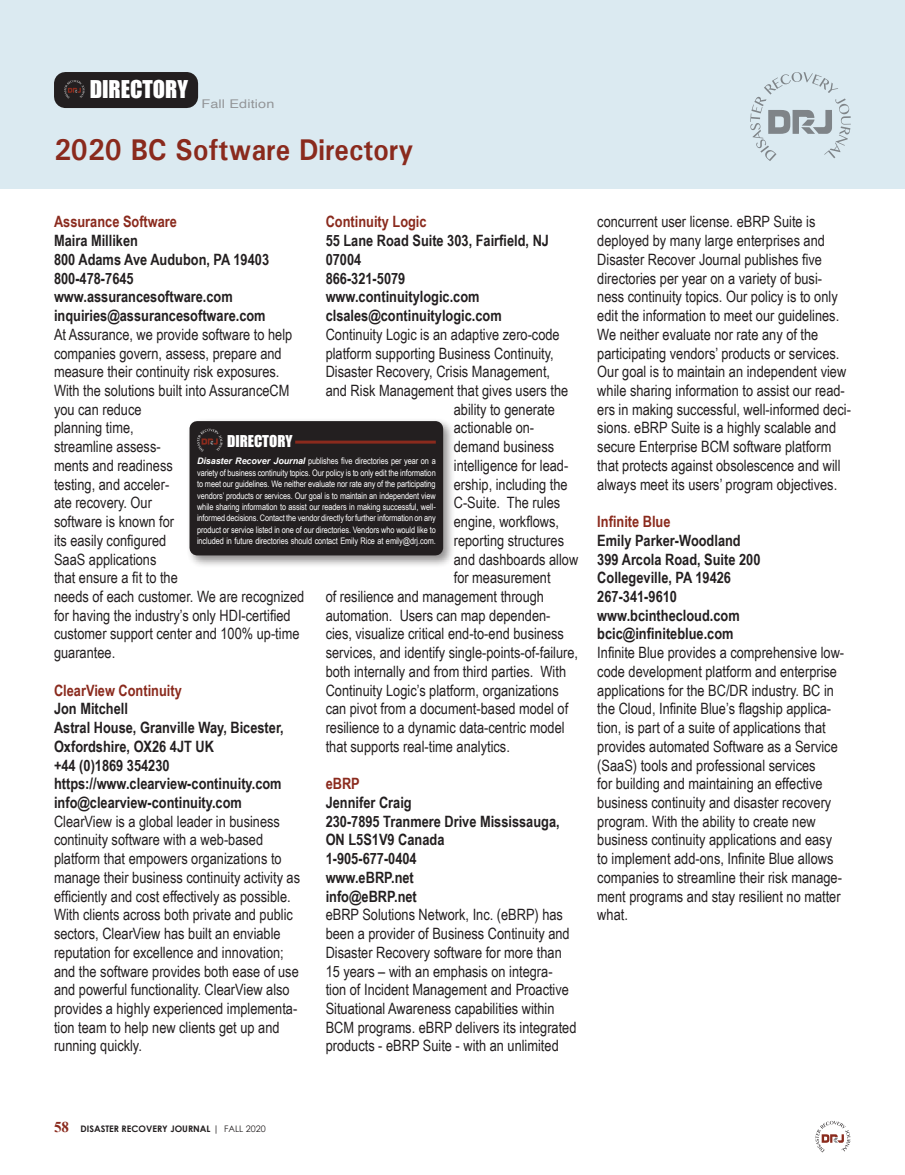
<style>
.page{position:relative;width:905px;height:1175px;background:#fff}
.page>*{position:absolute;margin:0;border:0;box-sizing:border-box;transform-origin:0 0}
.t1{font:700 30px "Univers";color:#8a2a1d;scale:.9 1}
.t2{font:15.6px/18.8px "Arial Narrow";color:#231f20}
.t3{font:700 15.6px/18.8px "Arial Narrow";color:#231f20}
.t4{font:700 15.6px "Arial Narrow";color:#8a2a1d}
.t5{font:15px "Impact";color:#fff}
.t6{font:12px "Helvetica";letter-spacing:.01em;color:#939598;scale:1.2 1}
.t7{font:9px/11.4px "Arial Narrow";letter-spacing:-.01em;color:#fff;text-align:justify}
.t8{font:700 9px "Century Gothic";color:#231f20}
.s1{font-family:"Arial";font-weight:700;font-style:italic}
.s2{font-family:"Times New Roman";font-size:15px;color:#8a2a1d}
.s3{font-weight:400}
</style>
<div class="page">
<svg style="left:815px;top:1120px;width:35px;height:32px"></svg>
<div style="left:0;top:0;width:904px;height:189px;background:#dbeaf1"></div>
<svg style="left:750px;top:72px;width:100px;height:89px"></svg>
<div style="left:54px;top:72px;width:144px;height:36px;border:22px solid #231f20"></div>
<svg style="left:64px;top:80px;width:21px;height:18px"></svg>
<div style="left:186px;top:417px;width:270px;height:151px;background:#231f20;opacity:.5"></div>
<div style="left:197px;top:428px;width:238px;height:120px;background:#231f20"></div>
<div style="left:189px;top:421px;width:254px;height:134px;border:15px solid #231f20"></div>
<hr style="left:295px;top:440px;width:141px;height:3px;background:#8a2a1d">
<svg style="left:197px;top:428px;width:25px;height:24px"></svg>
<p class="t6" style="left:90px;top:95px;width:155px"><sup>DIRECTORY</sup> Fall Edition</p>
<h1 class="t1" style="left:54px;top:131px;width:401px">2020 BC Software Directory</h1>
<p class="t4" style="left:54px;top:210px;width:124px">Assurance Software</p>
<p class="t3" style="left:54px;top:230px;width:216px">Maira Milliken<br>800 Adams Ave Audubon, PA 19403<br>800-478-7645 www.assurancesoftware.com inquiries@assurancesoftware.com</p>
<p class="t2" style="left:54px;top:324px;width:252px">At Assurance, we provide software to help companies govern, assess, prepare and measure their continuity risk exposures.<br>With the solutions built into AssuranceCM you can reduce<br>planning time,<br>streamline assess-<br>ments and readiness<br>testing, and acceler-<br>ate recovery. Our<br>software is known for<br>its easily configured<br>SaaS applications<br>that ensure a fit to the<br>needs of each customer. We are recognized for having the industry’s only HDI-certified customer support center and 100% up-time guarantee.</p>
<p class="t4" style="left:54px;top:678px;width:129px">ClearView Continuity</p>
<p class="t3" style="left:54px;top:698px;width:231px">Jon Mitchell<br>Astral House, Granville Way, Bicester,<br>Oxfordshire, OX26 4JT UK<br>+44 (0)1869 354230 https://www.clearview-continuity.com info@clearview-continuity.com</p>
<p class="t2" style="left:54px;top:811px;width:248px">ClearView is a global leader in business continuity software with a web-based platform that empowers organizations to manage their business continuity activity as efficiently and cost effectively as possible.<br>With clients across both private and public sectors, ClearView has built an enviable reputation for excellence and innovation; and the software provides both ease of use and powerful functionality. ClearView also provides a highly experienced implementa&shy;tion team to help new clients get up and running quickly.</p>
<p class="t4" style="left:326px;top:210px;width:102px">Continuity Logic</p>
<p class="t3" style="left:326px;top:230px;width:225px">55 Lane Road Suite 303, Fairfield, NJ<br>07004<br>866-321-5079 www.continuitylogic.com clsales@continuitylogic.com</p>
<p class="t2" style="left:326px;top:324px;width:235px">Continuity Logic is an adaptive zero-code</p>
<p class="t2" style="left:326px;top:343px;width:230px">platform supporting Business Continuity,</p>
<p class="t2" style="left:326px;top:362px;width:226px">Disaster Recovery, Crisis Management,</p>
<p class="t2" style="left:326px;top:380px;width:244px">and Risk Management that gives users the</p>
<p class="t2" style="left:454px;top:399px;width:102px">ability to generate</p>
<p class="t2" style="left:454px;top:418px;width:82px">actionable on-</p>
<p class="t2" style="left:454px;top:437px;width:102px">demand business</p>
<p class="t2" style="left:454px;top:455px;width:116px">intelligence for lead-</p>
<p class="t2" style="left:454px;top:474px;width:115px">ership, including the</p>
<p class="t2" style="left:454px;top:493px;width:108px">C-Suite. The rules</p>
<p class="t2" style="left:454px;top:511px;width:107px">engine, workflows,</p>
<p class="t2" style="left:454px;top:530px;width:112px">reporting structures</p>
<p class="t2" style="left:454px;top:549px;width:126px">and dashboards allow</p>
<p class="t2" style="left:454px;top:568px;width:98px">for measurement</p>
<p class="t2" style="left:325px;top:586px;width:220px">of resilience and management through</p>
<p class="t2" style="left:325px;top:605px;width:226px">automation. Users can map dependen-</p>
<p class="t2" style="left:326px;top:624px;width:240px">cies, visualize critical end-to-end business</p>
<p class="t2" style="left:326px;top:642px;width:254px">services, and identify single-points-of-failure,</p>
<p class="t2" style="left:326px;top:661px;width:242px">both internally and from third parties. With</p>
<p class="t2" style="left:326px;top:680px;width:234px">Continuity Logic’s platform, organizations</p>
<p class="t2" style="left:326px;top:699px;width:244px">can pivot from a document-based model of</p>
<p class="t2" style="left:326px;top:717px;width:240px">resilience to a dynamic data-centric model</p>
<p class="t2" style="left:326px;top:736px;width:186px">that supports real-time analytics.</p>
<p class="t4" style="left:326px;top:772px;width:36px">eBRP</p>
<p class="t3" style="left:326px;top:792px;width:235px">Jennifer Craig<br>230-7895 Tranmere Drive Mississauga,<br>ON L5S1V9 Canada<br>1-905-677-0404<br>www.eBRP.net<br>info@eBRP.net</p>
<p class="t2" style="left:326px;top:905px;width:252px">eBRP Solutions Network, Inc. (eBRP) has been a provider of Business Continuity and Disaster Recovery software for more than 15 years – with an emphasis on integra&shy;tion of Incident Management and Proactive Situational Awareness capabilities within BCM programs. eBRP delivers its integrated products - eBRP Suite - with an unlimited</p>
<p class="t5" style="left:227px;top:429px;width:67px">DIRECTORY</p>
<p class="t7" style="left:197px;top:455px;width:240px"><span class="s1">Disaster Recover Journal</span> publishes five directories per year on a variety of business continuity topics. Our policy is to only edit the information to meet our guidelines. We neither evaluate nor rate any of the participating vendors’ products or services. Our goal is to maintain an independent view while sharing information to assist our readers in making successful, well&shy;informed decisions. Contact the vendor directly for further information on any product or service listed in one of our directories. Vendors who would like to included in future directories should contact Emily Rice at emily@drj.com.</p>
<p class="t2" style="left:597px;top:212px;width:255px">concurrent user license. eBRP Suite is deployed by many large enterprises and Disaster Recover Journal publishes five directories per year on a variety of busi&shy;ness continuity topics. Our policy is to only edit the information to meet our guidelines.<br>We neither evaluate nor rate any of the participating vendors’ products or services.<br>Our goal is to maintain an independent view while sharing information to assist our read&shy;ers in making successful, well-informed deci&shy;sions. eBRP Suite is a highly scalable and secure Enterprise BCM software platform that protects against obsolescence and will always meet its users’ program objectives.</p>
<p class="t4" style="left:597px;top:510px;width:75px">Infinite Blue</p>
<p class="t3" style="left:597px;top:530px;width:165px">Emily Parker-Woodland<br>399 Arcola Road, Suite 200<br>Collegeville, PA 19426<br>267-341-9610 www.bcinthecloud.com bcic@infiniteblue.com</p>
<p class="t2" style="left:597px;top:642px;width:248px">Infinite Blue provides a comprehensive low&shy;code development platform and enterprise applications for the BC/DR industry. BC in the Cloud, Infinite Blue’s flagship applica&shy;tion, is part of a suite of applications that provides automated Software as a Service (SaaS) tools and professional services<br>for building and maintaining an effective business continuity and disaster recovery program. With the ability to create new business continuity applications and easy to implement add-ons, Infinite Blue allows companies to streamline their risk manage&shy;ment programs and stay resilient no matter what.</p>
<p class="t8" style="left:54px;top:1121px;width:213px"><span class="s2">58</span> DISASTER RECOVERY JOURNAL <span class="s3">| FALL 2020</span></p>
</div>
